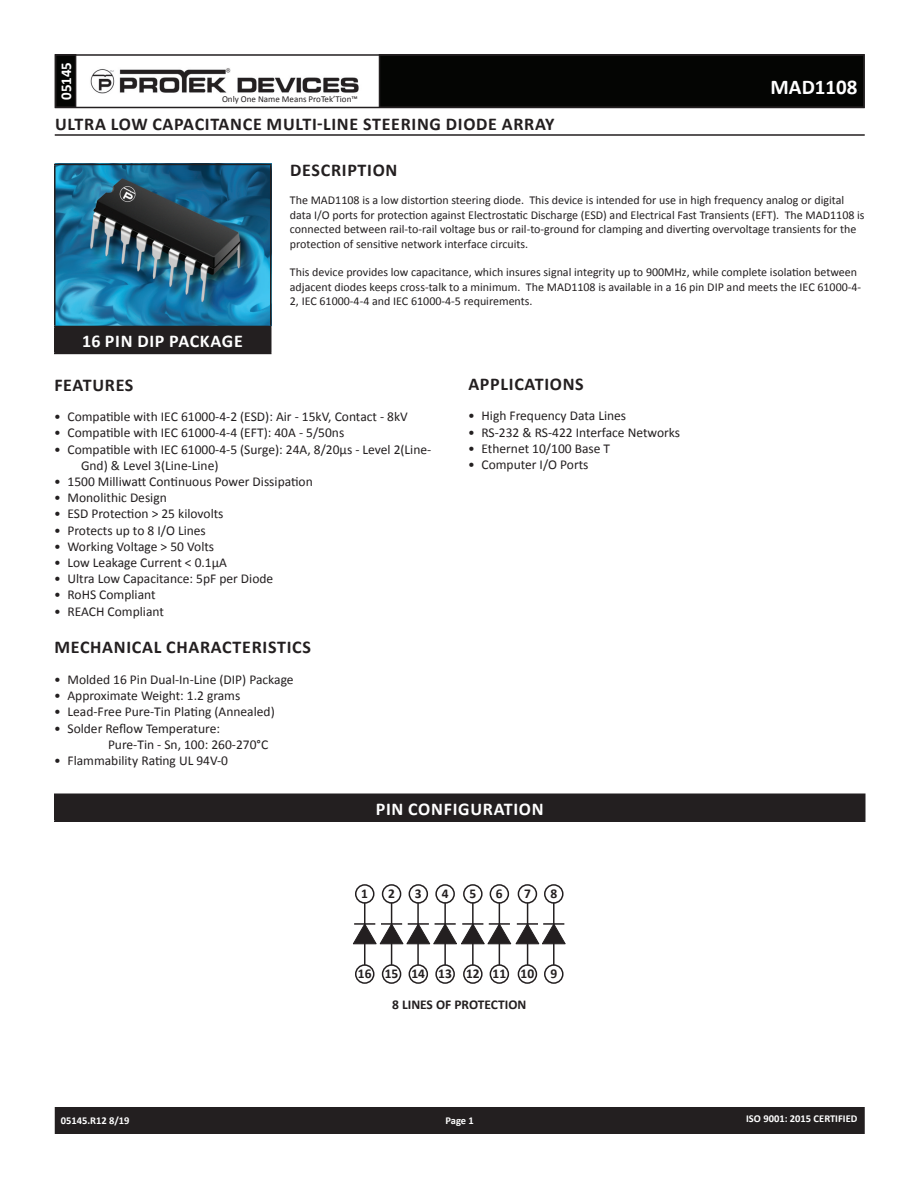
<style>
.page{position:relative;width:918px;height:1188px;background:#fff}
.page>*{position:absolute;margin:0;border:0;box-sizing:border-box;transform-origin:0 0}
.t1{font:700 21px "Calibri";color:#fff}
.t2{font:700 18px "Calibri";letter-spacing:.04em;color:#231f20}
.t3{font:700 18px "Calibri";letter-spacing:.04em;color:#fff}
.t4{font:700 15px "Calibri";color:#fff}
.t5{font:13.5px/16.2px "Calibri";color:#231f20}
.t6{font:700 13.5px "Calibri";color:#231f20}
.t7{font:12px/14.4px "Calibri";color:#231f20}
.t8{font:700 10.5px "Calibri";color:#fff}
.t9{font:9px "Calibri";color:#231f20}
</style>
<div class="page">
<div style="left:56px;top:1108px;width:808px;height:25px;background:#231f20"></div>
<div style="left:55px;top:1107px;width:810px;height:27px;border:2px solid #231f20"></div>
<div style="left:56px;top:55px;width:20px;height:52px;background:#040503"></div>
<div style="left:55px;top:54px;width:21px;height:54px;border:2px solid #231f20"></div>
<div style="left:380px;top:55px;width:484px;height:52px;background:#040503"></div>
<div style="left:55px;top:54px;width:810px;height:54px;border:2px solid #231f20"></div>
<img style="left:90px;top:68px;width:269px;height:26px">
<hr style="left:55px;top:134px;width:810px;height:2px;background:#231f20">
<div style="left:55px;top:794px;width:810px;height:27px;background:#231f20"></div>
<hr style="left:54px;top:794px;width:812px;height:1px;background:#231f20">
<hr style="left:54px;top:795px;width:2px;height:25px;background:#231f20">
<hr style="left:864px;top:795px;width:2px;height:25px;background:#231f20">
<hr style="left:54px;top:820px;width:812px;height:2px;background:#231f20">
<img style="left:56px;top:165px;width:214px;height:161px">
<div style="left:55px;top:326px;width:216px;height:27px;background:#231f20"></div>
<hr style="left:54px;top:164px;width:218px;height:1px;background:#231f20">
<hr style="left:54px;top:165px;width:2px;height:161px;background:#231f20">
<hr style="left:270px;top:165px;width:2px;height:161px;background:#231f20">
<hr style="left:54px;top:326px;width:218px;height:1px;background:#231f20">
<hr style="left:54px;top:327px;width:2px;height:26px;background:#231f20">
<hr style="left:270px;top:327px;width:2px;height:26px;background:#231f20">
<hr style="left:54px;top:353px;width:218px;height:1px;background:#231f20">
<hr style="left:364px;top:903px;width:1px;height:62px;background:#231f20">
<div style="left:355px;top:884px;width:20px;height:20px;border:1px solid #231f20;border-radius:50%"></div>
<div style="left:355px;top:964px;width:20px;height:20px;border:1px solid #231f20;border-radius:50%"></div>
<hr style="left:391px;top:903px;width:1px;height:62px;background:#231f20">
<div style="left:382px;top:884px;width:19px;height:20px;border:1px solid #231f20;border-radius:50%"></div>
<div style="left:382px;top:964px;width:19px;height:20px;border:1px solid #231f20;border-radius:50%"></div>
<hr style="left:417px;top:903px;width:2px;height:62px;background:#231f20">
<div style="left:409px;top:884px;width:19px;height:20px;border:1px solid #231f20;border-radius:50%"></div>
<div style="left:409px;top:964px;width:19px;height:20px;border:1px solid #231f20;border-radius:50%"></div>
<hr style="left:444px;top:903px;width:2px;height:62px;background:#231f20">
<div style="left:435px;top:884px;width:20px;height:20px;border:1px solid #231f20;border-radius:50%"></div>
<div style="left:435px;top:964px;width:20px;height:20px;border:1px solid #231f20;border-radius:50%"></div>
<hr style="left:472px;top:903px;width:2px;height:62px;background:#231f20">
<div style="left:463px;top:884px;width:20px;height:20px;border:1px solid #231f20;border-radius:50%"></div>
<div style="left:463px;top:964px;width:20px;height:20px;border:1px solid #231f20;border-radius:50%"></div>
<hr style="left:499px;top:903px;width:1px;height:62px;background:#231f20">
<div style="left:490px;top:884px;width:19px;height:20px;border:1px solid #231f20;border-radius:50%"></div>
<div style="left:490px;top:964px;width:19px;height:20px;border:1px solid #231f20;border-radius:50%"></div>
<hr style="left:527px;top:903px;width:1px;height:62px;background:#231f20">
<div style="left:518px;top:884px;width:19px;height:20px;border:1px solid #231f20;border-radius:50%"></div>
<div style="left:518px;top:964px;width:19px;height:20px;border:1px solid #231f20;border-radius:50%"></div>
<svg style="left:353px;top:923px;width:213px;height:22px"></svg>
<hr style="left:354px;top:923px;width:21px;height:2px;background:#231f20">
<hr style="left:553px;top:903px;width:2px;height:62px;background:#231f20">
<div style="left:544px;top:884px;width:20px;height:20px;border:1px solid #231f20;border-radius:50%"></div>
<div style="left:544px;top:964px;width:20px;height:20px;border:1px solid #231f20;border-radius:50%"></div>
<p class="t4" style="left:56px;top:100px;width:40px;rotate:-90deg">05145</p>
<p class="t9" style="left:222px;top:93px;width:137px">Only One Name Means ProTek’Tion™</p>
<h2 class="t2" style="left:55px;top:112px;width:501px">ULTRA LOW CAPACITANCE MULTI-LINE STEERING DIODE ARRAY</h2>
<h1 class="t1" style="left:771px;top:74px;width:88px">MAD1108</h1>
<h2 class="t3" style="left:82px;top:329px;width:162px">16 PIN DIP PACKAGE</h2>
<h2 class="t2" style="left:290px;top:158px;width:109px">DESCRIPTION</h2>
<p class="t7" style="left:290px;top:193px;width:576px">The MAD1108 is a low distortion steering diode. This device is intended for use in high frequency analog or digital data I/O ports for protection against Electrostatic Discharge (ESD) and Electrical Fast Transients (EFT). The MAD1108 is connected between rail-to-rail voltage bus or rail-to-ground for clamping and diverting overvoltage transients for the protection of sensitive network interface circuits.</p>
<p class="t7" style="left:290px;top:265px;width:573px">This device provides low capacitance, which insures signal integrity up to 900MHz, while complete isolation between adjacent diodes keeps cross-talk to a minimum. The MAD1108 is available in a 16 pin DIP and meets the IEC 61000-4-<br>2, IEC 61000-4-4 and IEC 61000-4-5 requirements.</p>
<h2 class="t2" style="left:54px;top:373px;width:81px">FEATURES</h2>
<p class="t5" style="left:54px;top:409px;width:355px">• Compatible with IEC 61000-4-2 (ESD): Air - 15kV, Contact - 8kV</p>
<p class="t5" style="left:54px;top:425px;width:292px">• Compatible with IEC 61000-4-4 (EFT): 40A - 5/50ns</p>
<p class="t5" style="left:81px;top:441px;width:352px;text-indent:-27px">• Compatible with IEC 61000-4-5 (Surge): 24A, 8/20µs - Level 2(Line-<br>Gnd) &amp; Level 3(Line-Line)</p>
<p class="t5" style="left:54px;top:473px;width:260px">• 1500 Milliwatt Continuous Power Dissipation</p>
<p class="t5" style="left:54px;top:490px;width:114px">• Monolithic Design</p>
<p class="t5" style="left:54px;top:506px;width:171px">• ESD Protection &gt; 25 kilovolts</p>
<p class="t5" style="left:54px;top:522px;width:153px">• Protects up to 8 I/O Lines</p>
<p class="t5" style="left:54px;top:538px;width:162px">• Working Voltage &gt; 50 Volts</p>
<p class="t5" style="left:54px;top:554px;width:175px">• Low Leakage Current &lt; 0.1µA</p>
<p class="t5" style="left:54px;top:571px;width:221px">• Ultra Low Capacitance: 5pF per Diode</p>
<p class="t5" style="left:54px;top:587px;width:103px">• RoHS Compliant</p>
<p class="t5" style="left:54px;top:603px;width:111px">• REACH Compliant</p>
<h2 class="t2" style="left:54px;top:636px;width:258px">MECHANICAL CHARACTERISTICS</h2>
<p class="t5" style="left:54px;top:671px;width:241px">• Molded 16 Pin Dual-In-Line (DIP) Package</p>
<p class="t5" style="left:54px;top:688px;width:188px">• Approximate Weight: 1.2 grams</p>
<p class="t5" style="left:54px;top:704px;width:222px">• Lead-Free Pure-Tin Plating (Annealed)</p>
<p class="t5" style="left:108px;top:720px;width:162px;text-indent:-54px">• Solder Reflow Temperature:<br>Pure-Tin - Sn, 100: 260-270°C</p>
<p class="t5" style="left:54px;top:752px;width:176px">• Flammability Rating UL 94V-0</p>
<h2 class="t2" style="left:468px;top:372px;width:117px">APPLICATIONS</h2>
<p class="t5" style="left:468px;top:408px;width:160px">• High Frequency Data Lines</p>
<p class="t5" style="left:468px;top:424px;width:214px">• RS-232 &amp; RS-422 Interface Networks</p>
<p class="t5" style="left:468px;top:440px;width:144px">• Ethernet 10/100 Base T</p>
<p class="t5" style="left:468px;top:457px;width:122px">• Computer I/O Ports</p>
<h2 class="t3" style="left:376px;top:797px;width:169px">PIN CONFIGURATION</h2>
<p class="t6" style="left:361px;top:885px;width:8px">1</p>
<p class="t6" style="left:388px;top:885px;width:8px">2</p>
<p class="t6" style="left:415px;top:885px;width:8px">3</p>
<p class="t6" style="left:442px;top:885px;width:8px">4</p>
<p class="t6" style="left:469px;top:885px;width:8px">5</p>
<p class="t6" style="left:496px;top:885px;width:8px">6</p>
<p class="t6" style="left:524px;top:885px;width:8px">7</p>
<p class="t6" style="left:550px;top:885px;width:8px">8</p>
<p class="t6" style="left:358px;top:965px;width:15px">16</p>
<p class="t6" style="left:385px;top:965px;width:15px">15</p>
<p class="t6" style="left:411px;top:965px;width:15px">14</p>
<p class="t6" style="left:438px;top:965px;width:15px">13</p>
<p class="t6" style="left:466px;top:965px;width:15px">12</p>
<p class="t6" style="left:493px;top:965px;width:15px">11</p>
<p class="t6" style="left:521px;top:965px;width:15px">10</p>
<p class="t6" style="left:550px;top:965px;width:8px">9</p>
<p class="t6" style="left:392px;top:996px;width:136px">8 LINES OF PROTECTION</p>
<p class="t8" style="left:61px;top:1114px;width:70px">05145.R12 8/19</p>
<p class="t8" style="left:446px;top:1114px;width:30px">Page 1</p>
<p class="t8" style="left:746px;top:1112px;width:113px">ISO 9001: 2015 CERTIFIED</p>
</div>
